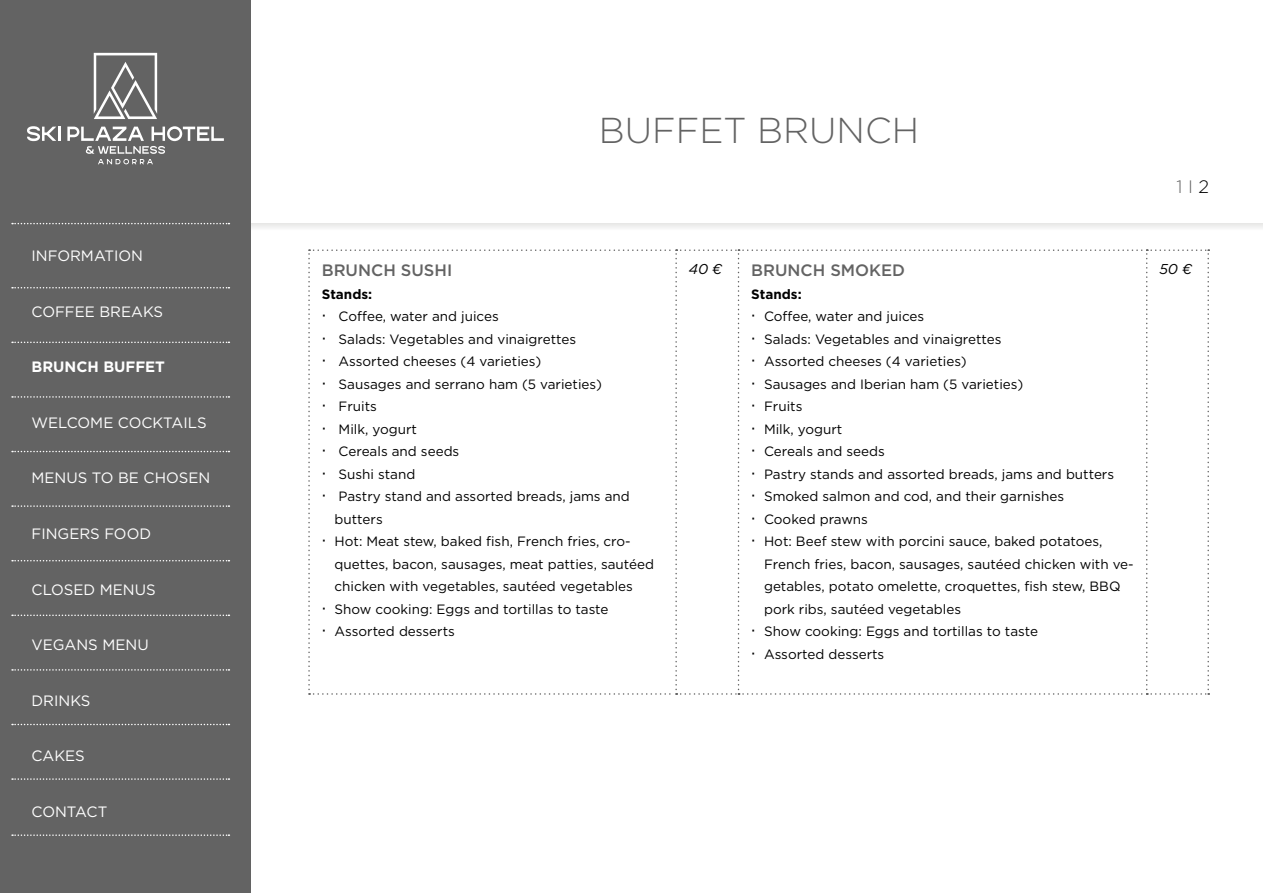
<style>
.page{position:relative;width:1263px;height:893px;background:#fff}
.page>*{position:absolute;margin:0;border:0;box-sizing:border-box;transform-origin:0 0}
.t1{font:300 36px "Gotham";color:#636363}
.t2{font:300 18px "Gotham";color:#636363}
.t3{font:500 16.5px "Gotham";color:#636363}
.t4{font:15px "Gotham";color:#fff}
.t5{font:700 15px "Gotham";color:#fff}
.t6{font:italic 14.25px "Gotham";color:#000}
.t7{font:13.5px "Gotham";color:#000}
.t8{font:700 13.5px "Gotham";color:#000}
.s1{color:#000}
.s2{font-size:18px}
</style>
<div class="page">
<div style="left:251px;top:0;width:1012px;height:230px;background:#eee"></div>
<div style="left:251px;top:0;width:1012px;height:223px;background:#fff"></div>
<div style="left:0;top:0;width:251px;height:893px;background:#636363"></div>
<svg style="left:12px;top:287px;width:217px;height:1px"></svg>
<svg style="left:12px;top:223px;width:217px;height:1px"></svg>
<svg style="left:12px;top:396px;width:217px;height:2px"></svg>
<svg style="left:12px;top:505px;width:217px;height:2px"></svg>
<svg style="left:12px;top:615px;width:217px;height:1px"></svg>
<svg style="left:12px;top:724px;width:217px;height:1px"></svg>
<svg style="left:12px;top:834px;width:217px;height:2px"></svg>
<svg style="left:12px;top:342px;width:217px;height:1px"></svg>
<svg style="left:12px;top:451px;width:217px;height:1px"></svg>
<svg style="left:12px;top:560px;width:217px;height:1px"></svg>
<svg style="left:12px;top:669px;width:217px;height:2px"></svg>
<svg style="left:12px;top:778px;width:217px;height:2px"></svg>
<svg style="left:308px;top:249px;width:901px;height:446px"></svg>
<svg style="left:27px;top:53px;width:197px;height:112px"></svg>
<p class="t4" style="left:32px;top:247px;width:113px">INFORMATION</p>
<p class="t4" style="left:32px;top:302px;width:133px">COFFEE BREAKS</p>
<p class="t5" style="left:32px;top:357px;width:135px">BRUNCH BUFFET</p>
<p class="t4" style="left:32px;top:413px;width:177px">WELCOME COCKTAILS</p>
<p class="t4" style="left:32px;top:469px;width:180px">MENUS TO BE CHOSEN</p>
<p class="t4" style="left:32px;top:524px;width:121px">FINGERS FOOD</p>
<p class="t4" style="left:32px;top:580px;width:126px">CLOSED MENUS</p>
<p class="t4" style="left:32px;top:635px;width:119px">VEGANS MENU</p>
<p class="t4" style="left:32px;top:691px;width:61px">DRINKS</p>
<p class="t4" style="left:32px;top:746px;width:55px">CAKES</p>
<p class="t4" style="left:32px;top:802px;width:77px">CONTACT</p>
<h1 class="t1" style="left:599px;top:108px;width:322px">BUFFET BRUNCH</h1>
<h2 class="t2" style="left:1176px;top:175px;width:34px">1 I <span class="s1">2</span></h2>
<p class="t3" style="left:322px;top:260px;width:132px">BRUNCH SUSHI</p>
<p class="t8" style="left:322px;top:285px;width:52px">Stands:</p>
<p class="t7" style="left:322px;top:308px;width:179px"><span class="s2">·</span> Coffee, water and juices</p>
<p class="t7" style="left:322px;top:330px;width:256px"><span class="s2">·</span> Salads: Vegetables and vinaigrettes</p>
<p class="t7" style="left:322px;top:353px;width:221px"><span class="s2">·</span> Assorted cheeses (4 varieties)</p>
<p class="t7" style="left:322px;top:375px;width:282px"><span class="s2">·</span> Sausages and serrano ham (5 varieties)</p>
<p class="t7" style="left:322px;top:398px;width:57px"><span class="s2">·</span> Fruits</p>
<p class="t7" style="left:322px;top:420px;width:97px"><span class="s2">·</span> Milk, yogurt</p>
<p class="t7" style="left:322px;top:443px;width:139px"><span class="s2">·</span> Cereals and seeds</p>
<p class="t7" style="left:322px;top:465px;width:95px"><span class="s2">·</span> Sushi stand</p>
<p class="t7" style="left:322px;top:488px;width:309px"><span class="s2">·</span> Pastry stand and assorted breads, jams and</p>
<p class="t7" style="left:335px;top:510px;width:50px">butters</p>
<p class="t7" style="left:322px;top:533px;width:310px"><span class="s2">·</span> Hot: Meat stew, baked fish, French fries, cro-</p>
<p class="t7" style="left:335px;top:555px;width:321px">quettes, bacon, sausages, meat patties, sautéed</p>
<p class="t7" style="left:335px;top:578px;width:300px">chicken with vegetables, sautéed vegetables</p>
<p class="t7" style="left:322px;top:600px;width:288px"><span class="s2">·</span> Show cooking: Eggs and tortillas to taste</p>
<p class="t7" style="left:322px;top:623px;width:135px"><span class="s2">·</span> Assorted desserts</p>
<p class="t6" style="left:689px;top:260px;width:35px">40 €</p>
<p class="t3" style="left:751px;top:260px;width:155px">BRUNCH SMOKED</p>
<p class="t8" style="left:751px;top:285px;width:52px">Stands:</p>
<p class="t7" style="left:751px;top:308px;width:174px"><span class="s2">·</span> Coffee, water and juices</p>
<p class="t7" style="left:751px;top:330px;width:252px"><span class="s2">·</span> Salads: Vegetables and vinaigrettes</p>
<p class="t7" style="left:751px;top:353px;width:217px"><span class="s2">·</span> Assorted cheeses (4 varieties)</p>
<p class="t7" style="left:751px;top:375px;width:273px"><span class="s2">·</span> Sausages and Iberian ham (5 varieties)</p>
<p class="t7" style="left:751px;top:398px;width:53px"><span class="s2">·</span> Fruits</p>
<p class="t7" style="left:751px;top:420px;width:93px"><span class="s2">·</span> Milk, yogurt</p>
<p class="t7" style="left:751px;top:443px;width:135px"><span class="s2">·</span> Cereals and seeds</p>
<p class="t7" style="left:751px;top:465px;width:364px"><span class="s2">·</span> Pastry stands and assorted breads, jams and butters</p>
<p class="t7" style="left:751px;top:488px;width:314px"><span class="s2">·</span> Smoked salmon and cod, and their garnishes</p>
<p class="t7" style="left:751px;top:510px;width:118px"><span class="s2">·</span> Cooked prawns</p>
<p class="t7" style="left:751px;top:533px;width:353px"><span class="s2">·</span> Hot: Beef stew with porcini sauce, baked potatoes,</p>
<p class="t7" style="left:764px;top:555px;width:371px">French fries, bacon, sausages, sautéed chicken with ve-</p>
<p class="t7" style="left:764px;top:578px;width:358px">getables, potato omelette, croquettes, fish stew, BBQ</p>
<p class="t7" style="left:764px;top:600px;width:199px">pork ribs, sautéed vegetables</p>
<p class="t7" style="left:751px;top:623px;width:288px"><span class="s2">·</span> Show cooking: Eggs and tortillas to taste</p>
<p class="t7" style="left:751px;top:645px;width:135px"><span class="s2">·</span> Assorted desserts</p>
<p class="t6" style="left:1159px;top:260px;width:34px">50 €</p>
</div>
